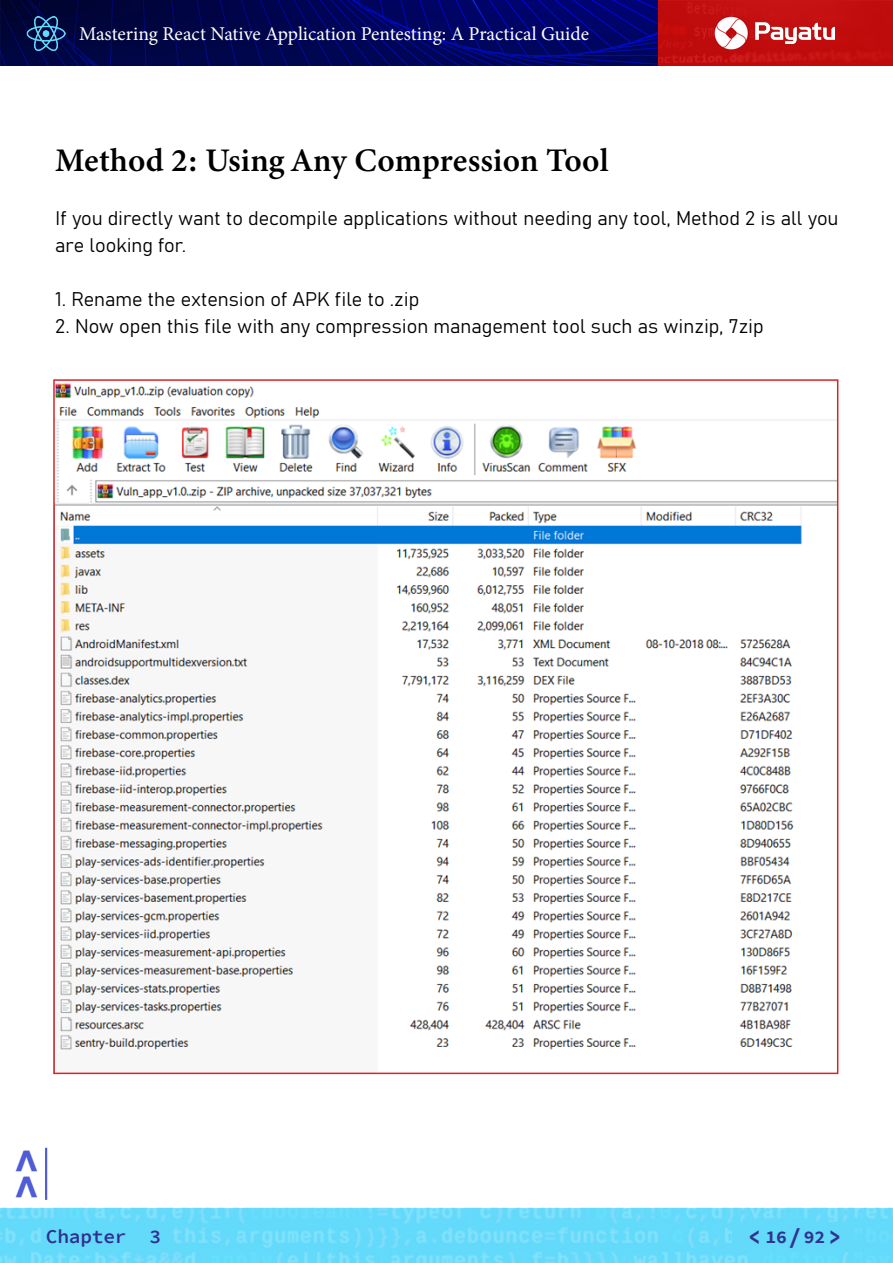
<style>
.page{position:relative;width:893px;height:1263px;background:#fff}
.page>*{position:absolute;margin:0;border:0;box-sizing:border-box;transform-origin:0 0}
.t1{font:700 43.5px "Montserrat";color:#4f5cd6}
.Method_Title{font:33px "Minion Variable Concept";color:#000}
.t2{font:700 22.5px "Source Code Pro";color:#31338f}
.Body{font:19.5px/27px "Bahnschrift";color:#000}
.t3{font:19.5px "Minion Pro";color:#fff}
.t4{font:600 19.5px "Source Code Pro";letter-spacing:-.01em;color:#322f90}
.t5{font:700 18px "Source Code Pro";color:#31338f}
</style>
<div class="page">
<img style="left:0;top:0;width:657px;height:66px">
<hr style="left:45px;top:1148px;width:2px;height:52px;background:#4f5cd6">
<img style="left:26px;top:16px;width:40px;height:35px">
<div style="left:658px;top:1px;width:234px;height:64px;background:#c00c0c"></div>
<img style="left:714px;top:16px;width:120px;height:34px">
<img style="left:0;top:1208px;width:893px;height:55px">
<div style="left:48px;top:1225px;width:125px;height:27px;background:#64dafa"></div>
<div style="left:732px;top:1222px;width:120px;height:30px;background:#64dafa"></div>
<img style="left:56px;top:383px;width:779px;height:667px">
<p class="t3" style="left:79px;top:21px;width:511px">Mastering React Native Application Pentesting: A Practical Guide</p>
<p class="Method_Title" style="left:55px;top:138px;width:555px">Method 2: Using Any Compression Tool</p>
<p class="Body" style="left:55px;top:203px;width:784px">If you directly want to decompile applications without needing any tool, Method 2 is all you are looking for.</p>
<p class="Body" style="left:55px;top:284px;width:366px">1. Rename the extension of APK file to .zip</p>
<p class="Body" style="left:55px;top:311px;width:710px">2. Now open this file with any compression management tool such as winzip, 7zip</p>
<h1 class="t1" style="left:-5px;top:1200px;width:54px;rotate:-90deg">&gt;&gt;</h1>
<p class="t4" style="left:46px;top:1224px;width:117px">Chapter 3</p>
<p class="t2" style="left:747px;top:1222px;width:96px">&lt; / &gt;</p>
<p class="t5" style="left:765px;top:1225px;width:61px">16 92</p>
</div>
